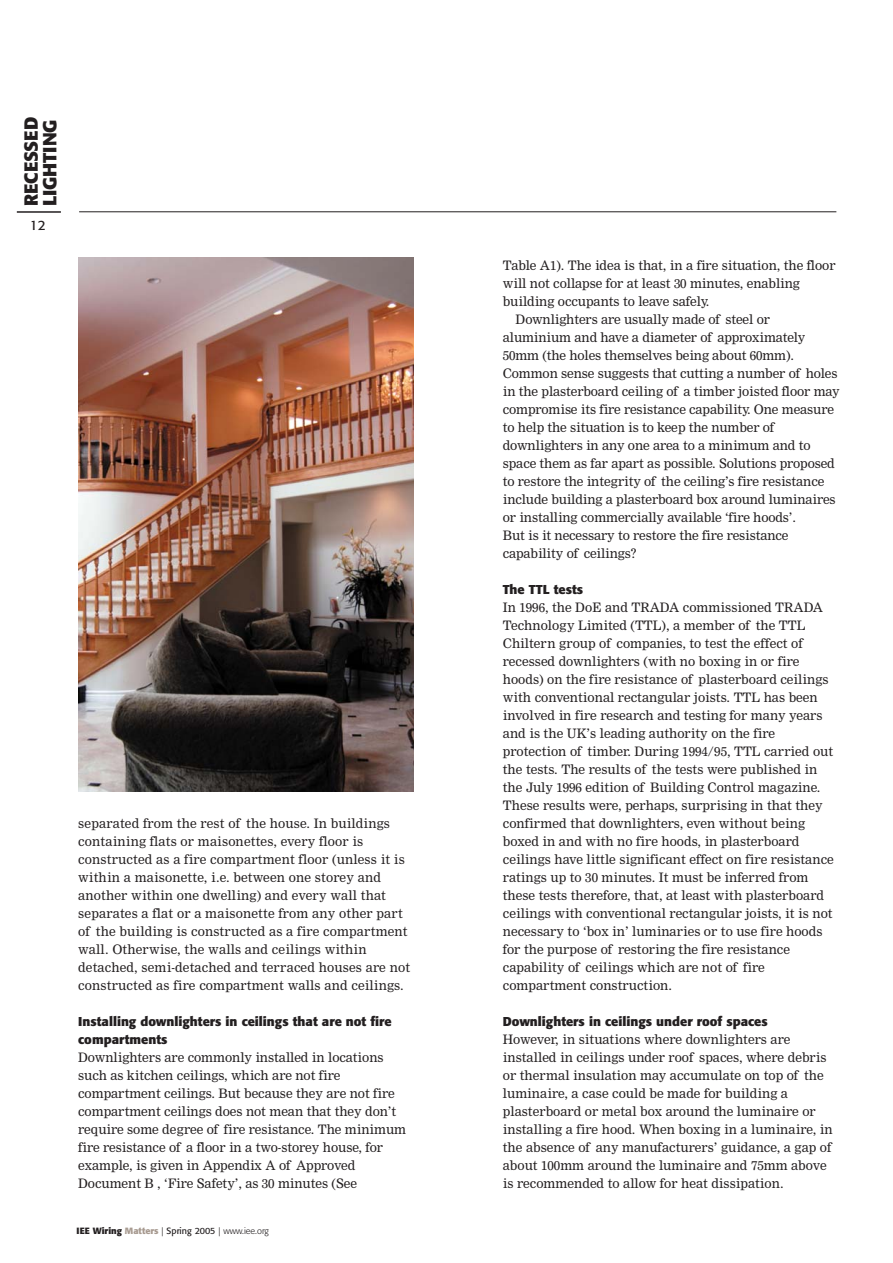
<style>
.page{position:relative;width:893px;height:1263px;background:#fff}
.page>*{position:absolute;margin:0;border:0;box-sizing:border-box;transform-origin:0 0}
.t1{font:700 18.75px/18.8px "Formata";letter-spacing:-.005em;color:#231f20}
.t2{font:13.5px "Formata";color:#231f20}
.t3{font:12.75px/18px "Nimrod";color:#231f20}
.t4{font:700 12.75px/18px "Formata";color:#231f20}
.t5{font:300 9px "Formata";color:#231f20}
.s1{font-weight:700}
.s2{font-weight:700;color:#a89b91}
.s3{font-weight:400}
</style>
<div class="page">
<hr style="left:17px;top:211px;width:44px;height:2px;background:#231f20">
<hr style="left:79px;top:212px;width:757px;height:1px;background:#231f20">
<img style="left:78px;top:257px;width:335px;height:535px">
<h1 class="t1" style="left:23px;top:206px;width:90px;rotate:-90deg">RECESSED<br>LIGHTING</h1>
<p class="t2" style="left:30px;top:219px;width:17px">12</p>
<p class="t3" style="left:78px;top:816px;width:333px">separated from the rest of the house. In buildings containing flats or maisonettes, every floor is constructed as a fire compartment floor (unless it is within a maisonette, i.e. between one storey and another within one dwelling) and every wall that separates a flat or a maisonette from any other part of the building is constructed as a fire compartment wall. Otherwise, the walls and ceilings within detached, semi-detached and terraced houses are not constructed as fire compartment walls and ceilings.</p>
<p class="t4" style="left:78px;top:1014px;width:315px">Installing downlighters in ceilings that are not fire compartments</p>
<p class="t3" style="left:78px;top:1050px;width:329px">Downlighters are commonly installed in locations such as kitchen ceilings, which are not fire compartment ceilings. But because they are not fire compartment ceilings does not mean that they don’t require some degree of fire resistance. The minimum fire resistance of a floor in a two-storey house, for example, is given in Appendix A of Approved Document B , ‘Fire Safety’, as 30 minutes (See</p>
<p class="t5" style="left:76px;top:1227px;width:194px"><span class="s1">IEE Wiring</span> <span class="s2">Matters</span> | <span class="s3">Spring 2005</span> | www.iee.org</p>
<p class="t3" style="left:503px;top:258px;width:334px">Table A1). The idea is that, in a fire situation, the floor</p>
<p class="t3" style="left:503px;top:276px;width:298px">will not collapse for at least 30 minutes, enabling</p>
<p class="t3" style="left:503px;top:294px;width:208px">building occupants to leave safely.</p>
<p class="t3" style="left:515px;top:312px;width:256px">Downlighters are usually made of steel or</p>
<p class="t3" style="left:503px;top:330px;width:304px">aluminium and have a diameter of approximately</p>
<p class="t3" style="left:503px;top:348px;width:293px">50mm (the holes themselves being about 60mm).</p>
<p class="t3" style="left:503px;top:366px;width:336px">Common sense suggests that cutting a number of holes</p>
<p class="t3" style="left:503px;top:384px;width:338px">in the plasterboard ceiling of a timber joisted floor may</p>
<p class="t3" style="left:503px;top:402px;width:332px">compromise its fire resistance capability. One measure</p>
<p class="t3" style="left:503px;top:420px;width:273px">to help the situation is to keep the number of</p>
<p class="t3" style="left:503px;top:438px;width:309px">downlighters in any one area to a minimum and to</p>
<p class="t3" style="left:503px;top:456px;width:333px">space them as far apart as possible. Solutions proposed</p>
<p class="t3" style="left:503px;top:474px;width:323px">to restore the integrity of the ceiling’s fire resistance</p>
<p class="t3" style="left:503px;top:492px;width:334px">include building a plasterboard box around luminaires</p>
<p class="t3" style="left:503px;top:510px;width:294px">or installing commercially available ‘fire hoods’.</p>
<p class="t3" style="left:503px;top:528px;width:287px">But is it necessary to restore the fire resistance</p>
<p class="t3" style="left:503px;top:546px;width:135px">capability of ceilings?</p>
<p class="t4" style="left:503px;top:582px;width:82px">The TTL tests</p>
<p class="t3" style="left:503px;top:600px;width:332px">In 1996, the DoE and TRADA commissioned TRADA Technology Limited (TTL), a member of the TTL Chiltern group of companies, to test the effect of recessed downlighters (with no boxing in or fire hoods) on the fire resistance of plasterboard ceilings with conventional rectangular joists. TTL has been involved in fire research and testing for many years and is the UK’s leading authority on the fire protection of timber. During 1994/95, TTL carried out the tests. The results of the tests were published in the July 1996 edition of Building Control magazine.<br>These results were, perhaps, surprising in that they confirmed that downlighters, even without being boxed in and with no fire hoods, in plasterboard ceilings have little significant effect on fire resistance ratings up to 30 minutes. It must be inferred from these tests therefore, that, at least with plasterboard ceilings with conventional rectangular joists, it is not necessary to ‘box in’ luminaries or to use fire hoods for the purpose of restoring the fire resistance capability of ceilings which are not of fire compartment construction.</p>
<p class="t4" style="left:503px;top:1014px;width:266px">Downlighters in ceilings under roof spaces</p>
<p class="t3" style="left:503px;top:1032px;width:331px">However, in situations where downlighters are installed in ceilings under roof spaces, where debris or thermal insulation may accumulate on top of the luminaire, a case could be made for building a plasterboard or metal box around the luminaire or installing a fire hood. When boxing in a luminaire, in the absence of any manufacturers’ guidance, a gap of about 100mm around the luminaire and 75mm above is recommended to allow for heat dissipation.</p>
</div>
